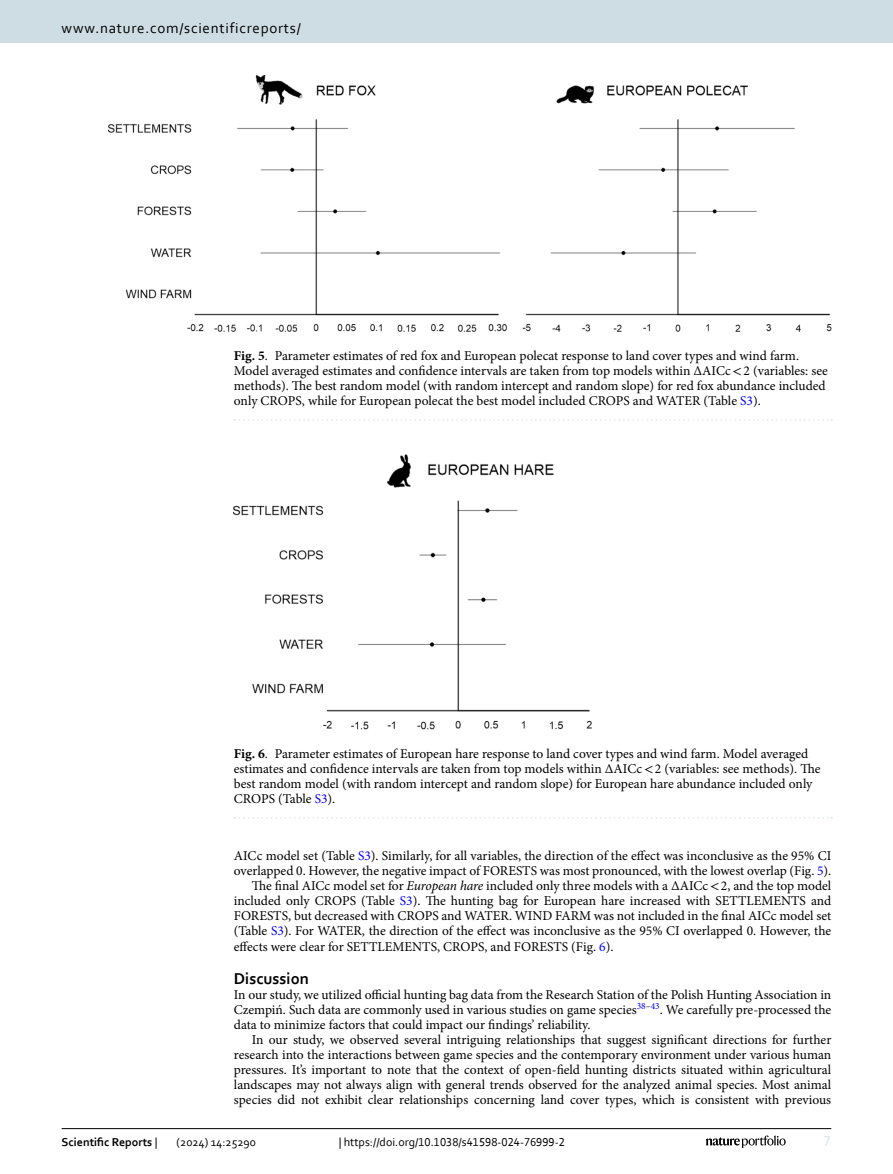
<style>
.page{position:relative;width:893px;height:1174px;background:#fff}
.page>*{position:absolute;margin:0;border:0;box-sizing:border-box;transform-origin:0 0}
.Head_1{font:700 16.5px "Corbel";color:#000}
.t1{font:15px "Corbel";letter-spacing:.05em;color:#000}
.t2{font:15px "Corbel";color:#d9e4eb}
.Body_Text_Indent{font:13.5px/15px "Minion Pro";color:#000;text-align:justify}
.Figure_Caption{font:13.5px/15px "Minion Pro";letter-spacing:-.005em;color:#000}
.Body_Text{font:13.5px/15px "Minion Pro";color:#000;text-align:justify}
.t3{font:12px "Corbel";color:#000}
.t4{font:700 12px "Corbel";color:#000}
.s1{font-weight:700}
.s2{font-family:"STIX"}
.s3{color:#00f}
.s4{font-style:italic}
.s5{font-weight:400}
</style>
<div class="page">
<img style="left:234px;top:454px;width:357px;height:275px">
<svg style="left:235px;top:817px;width:597px;height:1px"></svg>
<img style="left:108px;top:76px;width:723px;height:256px">
<svg style="left:235px;top:419px;width:597px;height:1px"></svg>
<hr style="left:62px;top:1128px;width:769px;height:1px;background:#000">
<svg style="left:706px;top:1135px;width:80px;height:12px"></svg>
<div style="left:0;top:0;width:893px;height:43px;background:#cedde4"></div>
<p class="t1" style="left:62px;top:18px;width:241px">www.nature.com/scientificreports/</p>
<p class="Figure_Caption" style="left:234px;top:348px;width:596px"><span class="s1">Fig. 5</span>. Parameter estimates of red fox and European polecat response to land cover types and wind farm.<br>Model averaged estimates and confidence intervals are taken from top models within ΔAICc<span class="s2">&lt;</span>2 (variables: see methods). The best random model (with random intercept and random slope) for red fox abundance included only CROPS, while for European polecat the best model included CROPS and WATER (Table <span class="s3">S3</span>).</p>
<p class="Figure_Caption" style="left:234px;top:746px;width:588px"><span class="s1">Fig. 6</span>. Parameter estimates of European hare response to land cover types and wind farm. Model averaged estimates and confidence intervals are taken from top models within ΔAICc<span class="s2">&lt;</span>2 (variables: see methods). The best random model (with random intercept and random slope) for European hare abundance included only CROPS (Table <span class="s3">S3</span>).</p>
<p class="Body_Text_Indent" style="left:234px;top:848px;width:599px">AICc model set (Table <span class="s3">S3</span>). Similarly, for all variables, the direction of the effect was inconclusive as the 95% CI overlapped 0. However, the negative impact of FORESTS was most pronounced, with the lowest overlap (Fig. <span class="s3">5</span>).</p>
<p class="Body_Text_Indent" style="left:234px;top:878px;width:599px;text-indent:18px">The final AICc model set for <span class="s4">European hare</span> included only three models with a ΔAICc<span class="s2">&lt;</span>2, and the top model included only CROPS (Table <span class="s3">S3</span>). The hunting bag for European hare increased with SETTLEMENTS and FORESTS, but decreased with CROPS and WATER. WIND FARM was not included in the final AICc model set (Table <span class="s3">S3</span>). For WATER, the direction of the effect was inconclusive as the 95% CI overlapped 0. However, the effects were clear for SETTLEMENTS, CROPS, and FORESTS (Fig. <span class="s3">6</span>).</p>
<p class="Head_1" style="left:234px;top:967px;width:77px">Discussion</p>
<p class="Body_Text" style="left:234px;top:986px;width:599px">In our study, we utilized official hunting bag data from the Research Station of the Polish Hunting Association in Czempiń. Such data are commonly used in various studies on game species<sup>38</sup><sup>–</sup><sup>43</sup>. We carefully pre-processed the data to minimize factors that could impact our findings’ reliability.</p>
<p class="Body_Text_Indent" style="left:234px;top:1031px;width:599px;text-indent:18px">In our study, we observed several intriguing relationships that suggest significant directions for further research into the interactions between game species and the contemporary environment under various human pressures. It’s important to note that the context of open-field hunting districts situated within agricultural landscapes may not always align with general trends observed for the analyzed animal species. Most animal species did not exhibit clear relationships concerning land cover types, which is consistent with previous</p>
<p class="t4" style="left:62px;top:1134px;width:97px">Scientific Reports <span class="s5">|</span></p>
<p class="t3" style="left:177px;top:1134px;width:81px">(2024) 14:25290</p>
<p class="t3" style="left:339px;top:1134px;width:228px">| https://doi.org/10.1038/s41598-024-76999-2</p>
<p class="t2" style="left:824px;top:1132px;width:9px">7</p>
</div>
